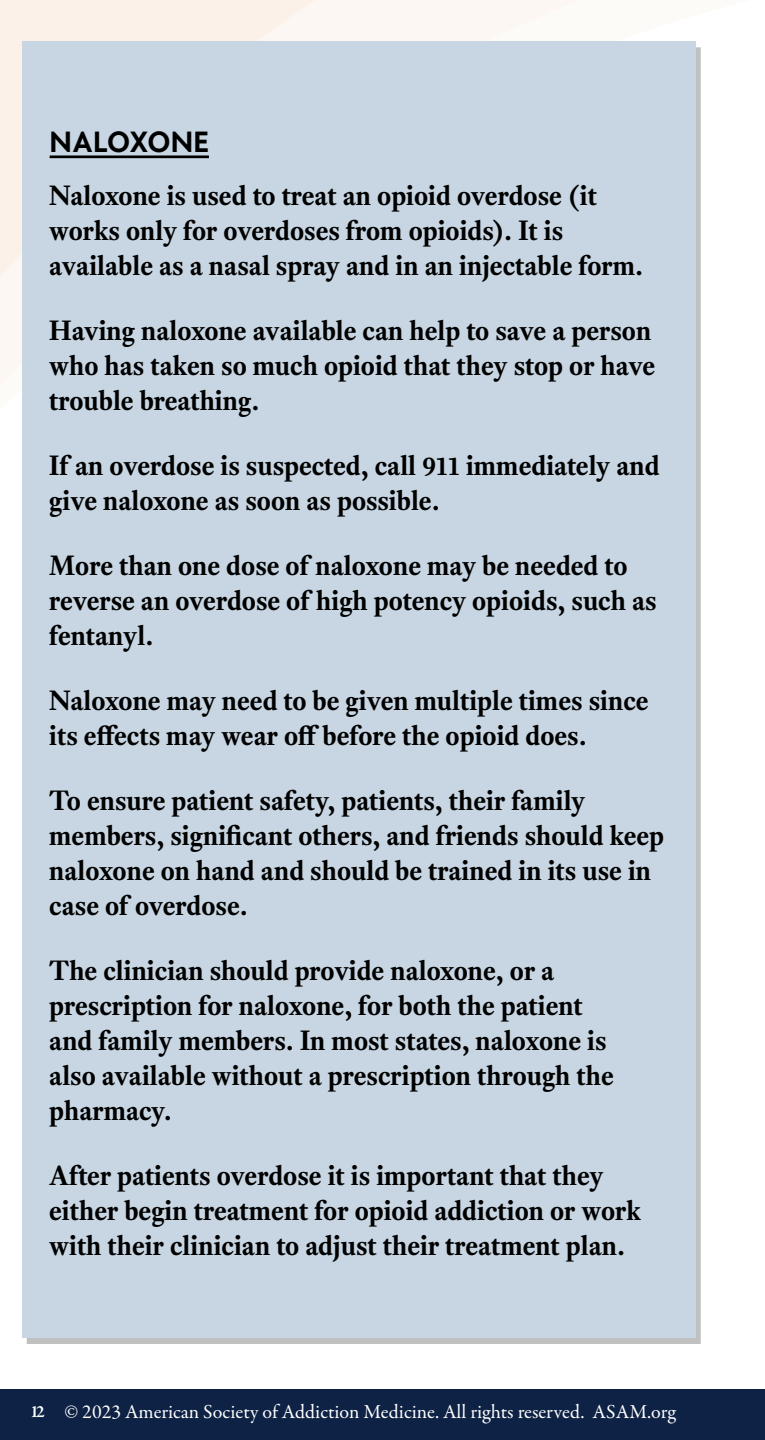
<style>
.page{position:relative;width:765px;height:1440px;background:#fff}
.page>*{position:absolute;margin:0;border:0;box-sizing:border-box;transform-origin:0 0}
.t1{font:700 30px "Concourse T3";letter-spacing:.01em;color:#000}
.Paragraph_Style_4{font:700 27.5px/35px "Equity Text B";color:#000}
.t2{font:20px "Garamond Premr Pro";color:#fff}
.s1{font-weight:600;font-size:17.5px}
</style>
<div class="page">
<div style="left:0;top:1389px;width:765px;height:51px;background:#0e2245"></div>
<svg style="left:0;top:0;width:579px;height:385px;fill:#fbf1e9"></svg>
<div style="left:22px;top:41px;width:674px;height:1297px;background:#c7d6e2"></div>
<hr style="left:50px;top:155px;width:159px;height:3px;background:#000">
<p class="t1" style="left:50px;top:123px;width:161px">NALOXONE</p>
<p class="Paragraph_Style_4" style="left:49px;top:178px;width:596px">Naloxone is used to treat an opioid overdose (it works only for overdoses from opioids). It is available as a nasal spray and in an injectable form.</p>
<p class="Paragraph_Style_4" style="left:49px;top:313px;width:608px">Having naloxone available can help to save a person who has taken so much opioid that they stop or have trouble breathing.</p>
<p class="Paragraph_Style_4" style="left:49px;top:448px;width:612px">If an overdose is suspected, call 911 immediately and give naloxone as soon as possible.</p>
<p class="Paragraph_Style_4" style="left:49px;top:548px;width:609px">More than one dose of naloxone may be needed to reverse an overdose of high potency opioids, such as fentanyl.</p>
<p class="Paragraph_Style_4" style="left:49px;top:683px;width:601px">Naloxone may need to be given multiple times since its effects may wear off before the opioid does.</p>
<p class="Paragraph_Style_4" style="left:49px;top:783px;width:616px">To ensure patient safety, patients, their family members, significant others, and friends should keep naloxone on hand and should be trained in its use in case of overdose.</p>
<p class="Paragraph_Style_4" style="left:49px;top:953px;width:566px">The clinician should provide naloxone, or a prescription for naloxone, for both the patient and family members. In most states, naloxone is also available without a prescription through the pharmacy.</p>
<p class="Paragraph_Style_4" style="left:49px;top:1158px;width:593px">After patients overdose it is important that they either begin treatment for opioid addiction or work with their clinician to adjust their treatment plan.</p>
<p class="t2" style="left:30px;top:1399px;width:647px"><span class="s1">12</span> © 2023 American Society of Addiction Medicine. All rights reserved. ASAM.org</p>
</div>
